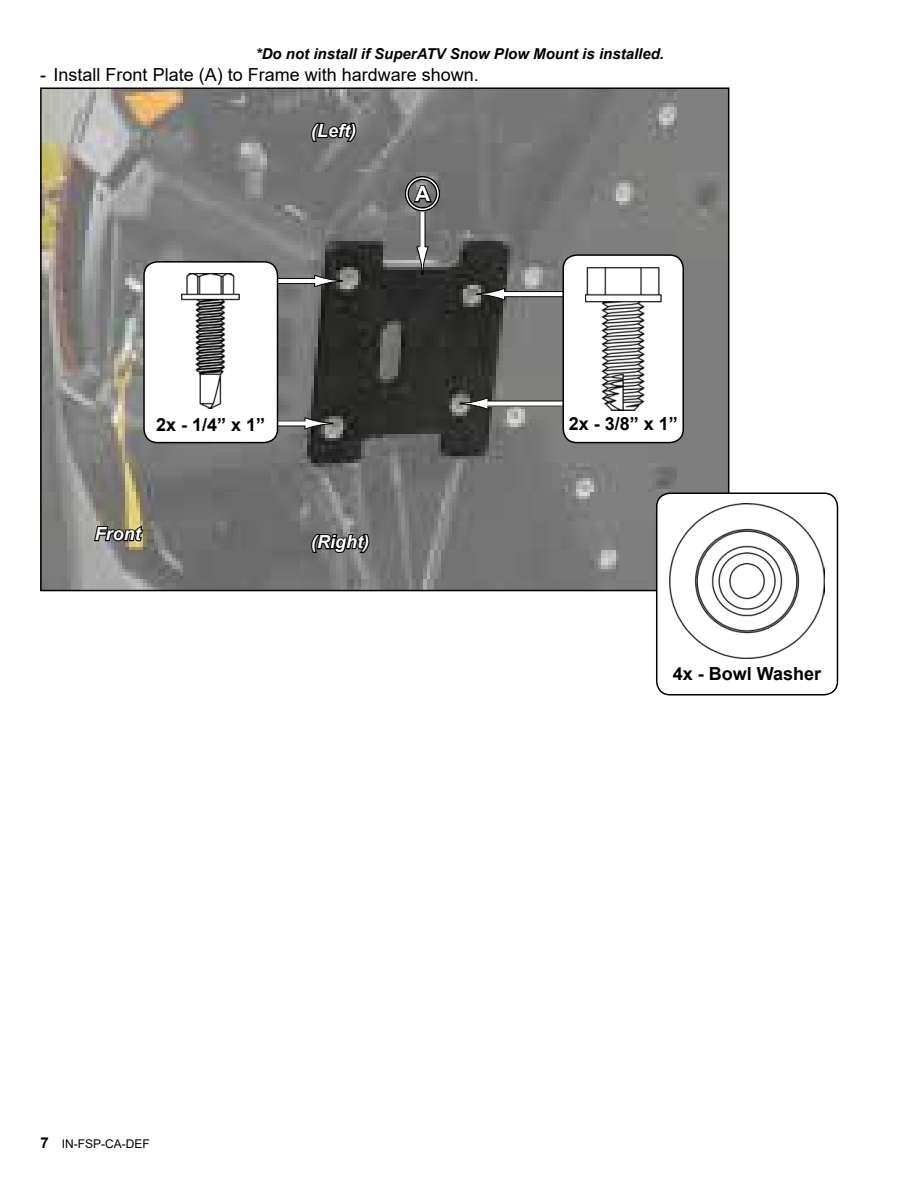
<style>
.page{position:relative;width:918px;height:1188px;background:#fff}
.page>*{position:absolute;margin:0;border:0;box-sizing:border-box;transform-origin:0 0}
.t1{font:700 21px "Arial";color:#fff}
.t2{font:18px "Arial";color:#000}
.t3{font:700 18px "Arial";color:#000}
.t4{font:italic 700 18px "Arial";color:#fff}
.t5{font:italic 700 15px "Arial";color:#000}
.t6{font:12px "Arial";color:#000}
.s1{font-weight:700;font-size:15px}
</style>
<div class="page">
<img style="left:43px;top:90px;width:683px;height:498px">
<svg style="left:310px;top:531px;width:61px;height:24px"></svg>
<svg style="left:310px;top:120px;width:48px;height:23px"></svg>
<div style="left:420px;top:209px;width:5px;height:38px;background:#fff"></div>
<svg style="left:416px;top:246px;width:13px;height:29px"></svg>
<div style="left:405px;top:176px;width:35px;height:36px;border:4px solid #fff;border-radius:50%"></div>
<div style="left:405px;top:176px;width:35px;height:36px;border:1px solid #000;border-radius:50%"></div>
<div style="left:408px;top:179px;width:29px;height:30px;border:1px solid #000;border-radius:50%"></div>
<svg style="left:412px;top:183px;width:22px;height:21px"></svg>
<div style="left:657px;top:493px;width:180px;height:202px;background:#fff;border-radius:14px"></div>
<div style="left:656px;top:492px;width:182px;height:204px;border:2px solid #000;border-radius:14px"></div>
<img style="left:670px;top:504px;width:154px;height:154px">
<svg style="left:93px;top:523px;width:51px;height:21px"></svg>
<div style="left:181px;top:421px;width:124px;height:5px;background:#fff"></div>
<svg style="left:304px;top:417px;width:29px;height:13px"></svg>
<div style="left:207px;top:278px;width:108px;height:6px;background:#fff"></div>
<div style="left:207px;top:278px;width:108px;height:6px;border:1px solid #000"></div>
<svg style="left:314px;top:274px;width:29px;height:14px"></svg>
<div style="left:488px;top:401px;width:168px;height:5px;background:#fff"></div>
<svg style="left:460px;top:397px;width:29px;height:13px"></svg>
<div style="left:504px;top:292px;width:168px;height:5px;background:#fff"></div>
<div style="left:504px;top:291px;width:168px;height:6px;border:1px solid #000"></div>
<svg style="left:476px;top:288px;width:29px;height:13px"></svg>
<div style="left:563px;top:255px;width:120px;height:188px;background:#fff;border-radius:14px"></div>
<div style="left:562px;top:254px;width:122px;height:189px;border:2px solid #000;border-radius:14px"></div>
<img style="left:585px;top:267px;width:76px;height:144px">
<div style="left:144px;top:262px;width:134px;height:181px;background:#fff;border-radius:14px"></div>
<div style="left:143px;top:261px;width:135px;height:182px;border:2px solid #000;border-radius:14px"></div>
<img style="left:182px;top:274px;width:58px;height:135px">
<p class="t5" style="left:256px;top:44px;width:410px">*Do not install if SuperATV Snow Plow Mount is installed.</p>
<p class="t2" style="left:40px;top:62px;width:440px">- Install Front Plate (A) to Frame with hardware shown.</p>
<p class="t4" style="left:311px;top:119px;width:46px">(Left)</p>
<h1 class="t1" style="left:415px;top:179px;width:17px">A</h1>
<p class="t3" style="left:156px;top:412px;width:111px">2x - 1/4” x 1”</p>
<p class="t3" style="left:569px;top:411px;width:111px">2x - 3/8” x 1”</p>
<p class="t4" style="left:95px;top:522px;width:47px">Front</p>
<p class="t4" style="left:311px;top:530px;width:59px">(Right)</p>
<p class="t3" style="left:673px;top:661px;width:150px">4x - Bowl Washer</p>
<p class="t6" style="left:40px;top:1135px;width:111px"><span class="s1">7</span> IN-FSP-CA-DEF</p>
</div>
